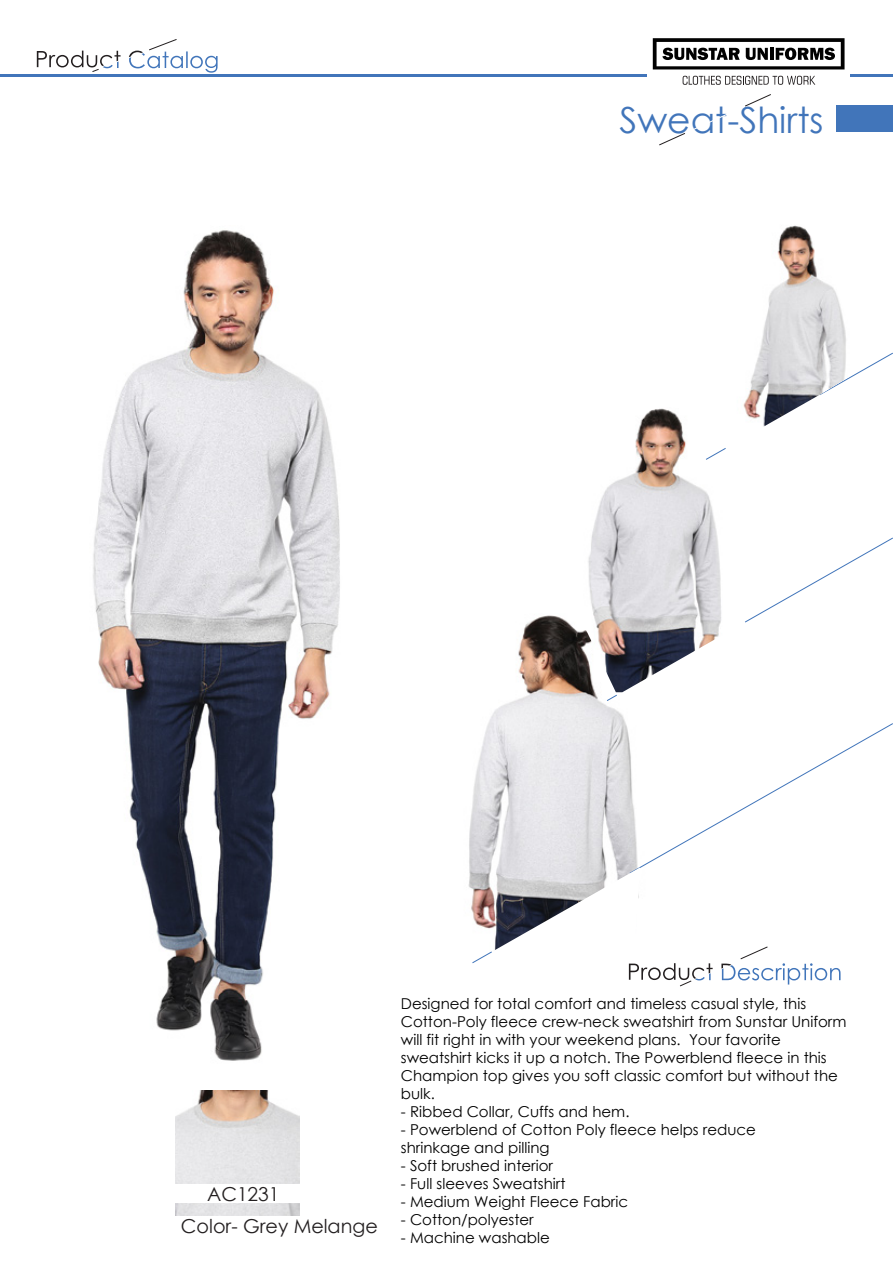
<style>
.page{position:relative;width:893px;height:1263px;background:#fff}
.page>*{position:absolute;margin:0;border:0;box-sizing:border-box;transform-origin:0 0}
.t1{font:36px "Century Gothic";color:#4175ba}
.t2{font:19.2px/32.1px "Century Gothic";color:#231f20}
.t3{font:15px/18px "Century Gothic";color:#000}
</style>
<div class="page">
<img style="left:175px;top:1090px;width:125px;height:125px">
<img style="left:93px;top:230px;width:247px;height:831px">
<div style="left:144px;top:1185px;width:180px;height:18px;background:#fff"></div>
<img style="left:468px;top:615px;width:157px;height:273px">
<img style="left:554px;top:408px;width:167px;height:284px">
<svg style="left:745px;top:537px;width:148px;height:86px"></svg>
<svg style="left:606px;top:694px;width:12px;height:8px"></svg>
<svg style="left:705px;top:225px;width:188px;height:236px"></svg>
<hr style="left:850px;top:75px;width:43px;height:2px;background:#4175ba">
<hr style="left:0;top:75px;width:647px;height:2px;background:#4175ba">
<svg style="left:471px;top:722px;width:422px;height:265px"></svg>
<svg style="left:37px;top:39px;width:181px;height:34px"></svg>
<div style="left:836px;top:105px;width:57px;height:27px;background:#4175ba"></div>
<svg style="left:659px;top:94px;width:112px;height:52px"></svg>
<svg style="left:653px;top:38px;width:191px;height:31px"></svg>
<svg style="left:683px;top:76px;width:132px;height:9px"></svg>
<h1 class="t1" style="left:619px;top:95px;width:206px">Sweat-Shirts</h1>
<p class="t2" style="left:181px;top:1177px;width:198px;text-indent:26px">AC1231<br>Color- Grey Melange</p>
<p class="t3" style="left:401px;top:995px;width:447px">Designed for total comfort and timeless casual style, this Cotton-Poly fleece crew-neck sweatshirt from Sunstar Uniform will fit right in with your weekend plans. Your favorite sweatshirt kicks it up a notch. The Powerblend fleece in this Champion top gives you soft classic comfort but without the bulk.</p>
<p class="t3" style="left:401px;top:1103px;width:230px">- Ribbed Collar, Cuffs and hem.</p>
<p class="t3" style="left:401px;top:1121px;width:357px">- Powerblend of Cotton Poly fleece helps reduce shrinkage and pilling</p>
<p class="t3" style="left:401px;top:1157px;width:154px">- Soft brushed interior</p>
<p class="t3" style="left:401px;top:1175px;width:166px">- Full sleeves Sweatshirt</p>
<p class="t3" style="left:401px;top:1193px;width:229px">- Medium Weight Fleece Fabric</p>
<p class="t3" style="left:401px;top:1211px;width:134px">- Cotton/polyester</p>
<p class="t3" style="left:401px;top:1229px;width:150px">- Machine washable</p>
</div>
